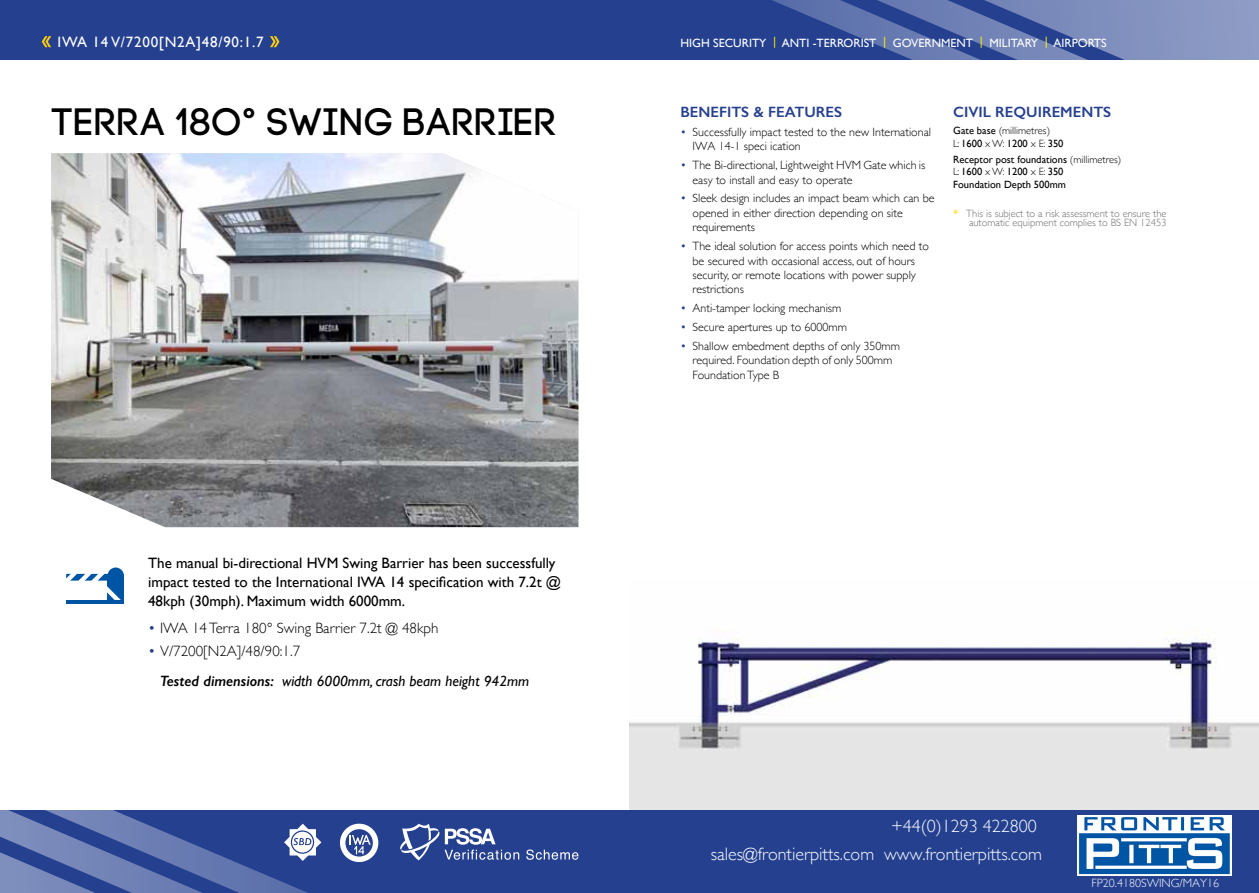
<style>
.page{position:relative;width:1259px;height:893px;background:#fff}
.page>*{position:absolute;margin:0;border:0;box-sizing:border-box;transform-origin:0 0}
.t1{font:38.1px "Code Pro";color:#000}
.t2{font:300 18px/27.8px "Gill Sans";color:#f7fcff;text-align:right}
.t3{font:15px/19px "Gill Sans";color:#000}
.t4{font:italic 15px/30.8px "Gill Sans";color:#000}
.t5{font:300 15px "Gill Sans";color:#000}
.t6{font:600 15px "Gill Sans";color:#25408f}
.t7{font:15px "Gill Sans";letter-spacing:.05em;color:#fff}
.t8{font:300 12px/14.4px "Gill Sans";color:#000}
.t9{font:12px "Gill Sans";color:#fff}
.t10{font:300 12px "Gill Sans";color:#f7fcff}
.t11{font:300 10.5px/9.9px "Gill Sans";color:#6d6e71;text-align:right}
.t12{font:10.5px/12.6px "Gill Sans";color:#000}
.t13{font:300 10.5px/12.6px "Gill Sans";color:#000}
.s1{color:#fff200}
.s2{color:#25408f}
.s3{font-weight:400}
.s4{font-weight:300}
.s5{font-weight:600;color:#fbde04}
.s6{font-weight:300;font-style:normal;color:#25408f}
.s7{font-weight:300;font-style:normal}
.s8{font-weight:600}
</style>
<div class="page">
<img style="left:629px;top:638px;width:630px;height:172px">
<div style="left:0;top:810px;width:1259px;height:83px;background:#25408f"></div>
<div style="left:0;top:0;width:1259px;height:60px;background:#25408f"></div>
<svg style="left:772px;top:0;width:487px;height:60px"></svg>
<svg style="left:42px;top:36px;width:9px;height:11px"></svg>
<svg style="left:270px;top:36px;width:9px;height:11px"></svg>
<img style="left:51px;top:153px;width:527px;height:374px">
<svg style="left:107px;top:567px;width:17px;height:17px"></svg>
<div style="left:107px;top:576px;width:17px;height:27px;background:#0054a4"></div>
<svg style="left:66px;top:570px;width:56px;height:31px"></svg>
<hr style="left:66px;top:601px;width:58px;height:3px;background:#0054a4">
<svg style="left:0;top:810px;width:378px;height:83px"></svg>
<svg style="left:526px;top:849px;width:52px;height:11px"></svg>
<svg style="left:400px;top:824px;width:119px;height:36px"></svg>
<img style="left:1077px;top:816px;width:154px;height:59px">
<p class="t7" style="left:57px;top:33px;width:208px">IWA 14 V/7200[N2A]48/90:1.7</p>
<p class="t9" style="left:680px;top:35px;width:285px">High Secu rity <span class="s1">|</span> Anti -Terrorist <span class="s1">|</span> Governm ent</p>
<p class="t9" style="left:979px;top:35px;width:122px"><span class="s1">|</span> Military <span class="s1">|</span> Airpo rts</p>
<h1 class="t1" style="left:51px;top:101px;width:507px">TERRA 18O° SWING BARRIER</h1>
<p class="t6" style="left:680px;top:103px;width:163px">BENEFITS &amp; FEATURES</p>
<p class="t8" style="left:692px;top:124px;width:240px;text-indent:-12px"><span class="s2">•</span> Successfully impact tested to the new International<br>IWA 14-1 speci ication</p>
<p class="t8" style="left:692px;top:157px;width:234px;text-indent:-12px"><span class="s2">•</span> The Bi-directional, Lightweight HVM Gate which is easy to install and easy to operate</p>
<p class="t8" style="left:692px;top:191px;width:243px;text-indent:-12px"><span class="s2">•</span> Sleek design includes an impact beam which can be opened in either direction depending on site requirements</p>
<p class="t8" style="left:692px;top:238px;width:238px;text-indent:-12px"><span class="s2">•</span> The ideal solution for access points which need to be secured with occasional access, out of hours security, or remote locations with power supply restrictions</p>
<p class="t8" style="left:680px;top:301px;width:162px"><span class="s2">•</span> Anti-tamper locking mechanism</p>
<p class="t8" style="left:680px;top:319px;width:168px"><span class="s2">•</span> Secure apertures up to 6000mm</p>
<p class="t8" style="left:692px;top:338px;width:209px;text-indent:-12px"><span class="s2">•</span> Shallow embedment depths of only 350mm required. Foundation depth of only 500mm<br>Foundation Type B</p>
<p class="t6" style="left:953px;top:103px;width:159px">CIVIL REQUIREMENTS</p>
<p class="t13" style="left:953px;top:124px;width:112px"><span class="s3">Gate base</span> (millimetres)<br>L: <span class="s3">1600</span> x W: <span class="s3">1200</span> x E: <span class="s3">350</span></p>
<p class="t12" style="left:953px;top:153px;width:170px">receptor post foundations <span class="s4">(millimetres)<br>L:</span> 1600 <span class="s4">x W:</span> 1200 <span class="s4">x E:</span> 350<br>Foundation Depth 500mm</p>
<p class="t11" style="left:953px;top:208px;width:214px"><span class="s5">*</span> This is subject to a risk assessment to ensure the automatic equipment complies to BS EN 12453</p>
<p class="t3" style="left:148px;top:553px;width:414px">The manual bi-directional HVM Swing Barrier has been successfully impact tested to the International IWA 14 specification with 7.2t @<br>48kph (30mph). Maximum width 6000mm.</p>
<p class="t5" style="left:148px;top:617px;width:292px"><span class="s2">•</span> IWA 14 Terra 180° Swing Barrier 7.2t @ 48kph</p>
<p class="t4" style="left:160px;top:635px;width:371px;text-indent:-12px"><span class="s6">•</span> <span class="s7">V/7200[N2A]/48/90:1.7<br></span><span class="s8">Tested dimensions:</span> width 6000mm, crash beam height 942mm</p>
<h2 class="t2" style="left:711px;top:812px;width:333px">+44(0)1293 422800<br>sales@frontierpitts.com www.frontierpitts.com</h2>
<p class="t10" style="left:1091px;top:874px;width:129px">FP20.4180SWING/MAY16</p>
</div>
